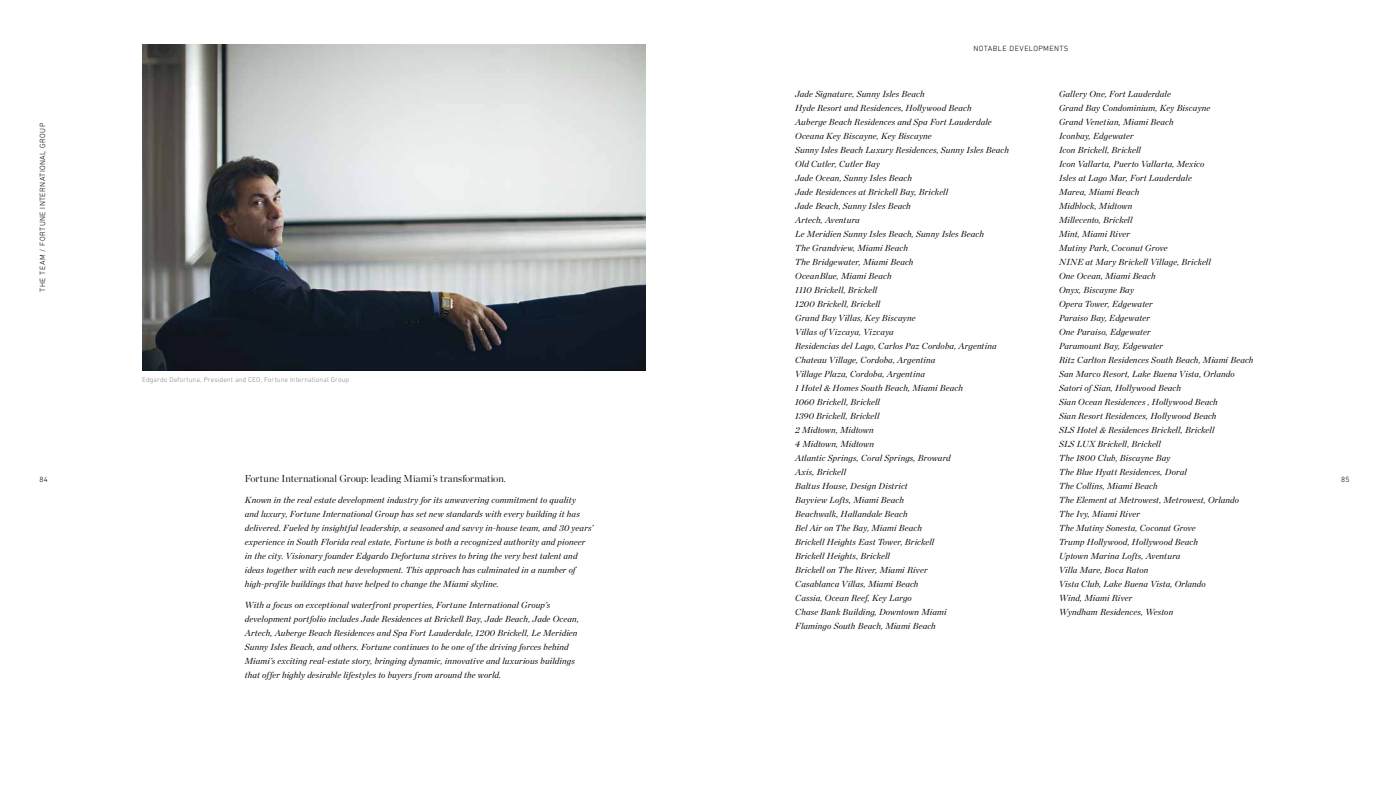
<style>
.page{position:relative;width:1389px;height:794px;background:#fff}
.page>*{position:absolute;margin:0;border:0;box-sizing:border-box;transform-origin:0 0}
.t1{font:300 10.06px "Chronicle Display";letter-spacing:-.005em;color:#000}
.t2{font:italic 8.75px/14px "Chronicle Display";letter-spacing:.02em;color:#000}
.t3{font:300 7.7px "DIN Next LT Pro";letter-spacing:.05em;color:#000}
.t4{font:300 7px "DIN Next LT Pro";letter-spacing:.01em;color:#88898b}
</style>
<div class="page">
<img style="left:142px;top:44px;width:503px;height:326px">
<p class="t3" style="left:974px;top:44px;width:96px">NOTABLE DEVELOPMENTS</p>
<p class="t2" style="left:795px;top:86px;width:215px">Jade Signature, Sunny Isles Beach<br>Hyde Resort and Residences, Hollywood Beach<br>Auberge Beach Residences and Spa Fort Lauderdale<br>Oceana Key Biscayne, Key Biscayne<br>Sunny Isles Beach Luxury Residences, Sunny Isles Beach<br>Old Cutler, Cutler Bay<br>Jade Ocean, Sunny Isles Beach<br>Jade Residences at Brickell Bay, Brickell<br>Jade Beach, Sunny Isles Beach<br>Artech, Aventura<br>Le Meridien Sunny Isles Beach, Sunny Isles Beach<br>The Grandview, Miami Beach<br>The Bridgewater, Miami Beach<br>OceanBlue, Miami Beach<br>1110 Brickell, Brickell<br>1200 Brickell, Brickell<br>Grand Bay Villas, Key Biscayne<br>Villas of Vizcaya, Vizcaya<br>Residencias del Lago, Carlos Paz Cordoba, Argentina<br>Chateau Village, Cordoba, Argentina<br>Village Plaza, Cordoba, Argentina<br>1 Hotel &amp; Homes South Beach, Miami Beach<br>1060 Brickell, Brickell<br>1390 Brickell, Brickell<br>2 Midtown, Midtown<br>4 Midtown, Midtown<br>Atlantic Springs, Coral Springs, Broward<br>Axis, Brickell<br>Baltus House, Design District<br>Bayview Lofts, Miami Beach<br>Beachwalk, Hallandale Beach<br>Bel Air on The Bay, Miami Beach<br>Brickell Heights East Tower, Brickell<br>Brickell Heights, Brickell<br>Brickell on The River, Miami River<br>Casablanca Villas, Miami Beach<br>Cassia, Ocean Reef, Key Largo<br>Chase Bank Building, Downtown Miami<br>Flamingo South Beach, Miami Beach</p>
<p class="t2" style="left:1059px;top:86px;width:196px">Gallery One, Fort Lauderdale<br>Grand Bay Condominium, Key Biscayne<br>Grand Venetian, Miami Beach<br>Iconbay, Edgewater<br>Icon Brickell, Brickell<br>Icon Vallarta, Puerto Vallarta, Mexico<br>Isles at Lago Mar, Fort Lauderdale<br>Marea, Miami Beach<br>Midblock, Midtown<br>Millecento, Brickell<br>Mint, Miami River<br>Mutiny Park, Coconut Grove<br>NINE at Mary Brickell Village, Brickell<br>One Ocean, Miami Beach<br>Onyx, Biscayne Bay<br>Opera Tower, Edgewater<br>Paraiso Bay, Edgewater<br>One Paraiso, Edgewater<br>Paramount Bay, Edgewater<br>Ritz Carlton Residences South Beach, Miami Beach<br>San Marco Resort, Lake Buena Vista, Orlando<br>Satori of Sian, Hollywood Beach<br>Sian Ocean Residences , Hollywood Beach<br>Sian Resort Residences, Hollywood Beach<br>SLS Hotel &amp; Residences Brickell, Brickell<br>SLS LUX Brickell, Brickell<br>The 1800 Club, Biscayne Bay<br>The Blue Hyatt Residences, Doral<br>The Collins, Miami Beach<br>The Element at Metrowest, Metrowest, Orlando<br>The Ivy, Miami River<br>The Mutiny Sonesta, Coconut Grove<br>Trump Hollywood, Hollywood Beach<br>Uptown Marina Lofts, Aventura<br>Villa Mare, Boca Raton<br>Vista Club, Lake Buena Vista, Orlando<br>Wind, Miami River<br>Wyndham Residences, Weston</p>
<p class="t3" style="left:38px;top:291px;width:170px;rotate:-90deg">THE TEAM / FORTUNE INTERNATIONAL GROUP</p>
<p class="t4" style="left:142px;top:376px;width:209px">Edgardo Defortuna, President and CEO, Fortune International Group</p>
<p class="t1" style="left:245px;top:471px;width:263px">Fortune International Group: leading Miami’s transformation.</p>
<p class="t2" style="left:245px;top:492px;width:350px">Known in the real estate development industry for its unwavering commitment to quality<br>and luxury, Fortune International Group has set new standards with every building it has delivered. Fueled by insightful leadership, a seasoned and savvy in-house team, and 30 years’ experience in South Florida real estate, Fortune is both a recognized authority and pioneer in the city. Visionary founder Edgardo Defortuna strives to bring the very best talent and ideas together with each new development. This approach has culminated in a number of high-profile buildings that have helped to change the Miami skyline.</p>
<p class="t2" style="left:245px;top:597px;width:336px">With a focus on exceptional waterfront properties, Fortune International Group’s development portfolio includes Jade Residences at Brickell Bay, Jade Beach, Jade Ocean, Artech, Auberge Beach Residences and Spa Fort Lauderdale, 1200 Brickell, Le Meridien Sunny Isles Beach, and others. Fortune continues to be one of the driving forces behind Miami’s exciting real-estate story, bringing dynamic, innovative and luxurious buildings that offer highly desirable lifestyles to buyers from around the world.</p>
<p class="t3" style="left:39px;top:475px;width:10px">84</p>
<p class="t3" style="left:1341px;top:475px;width:10px">85</p>
</div>
